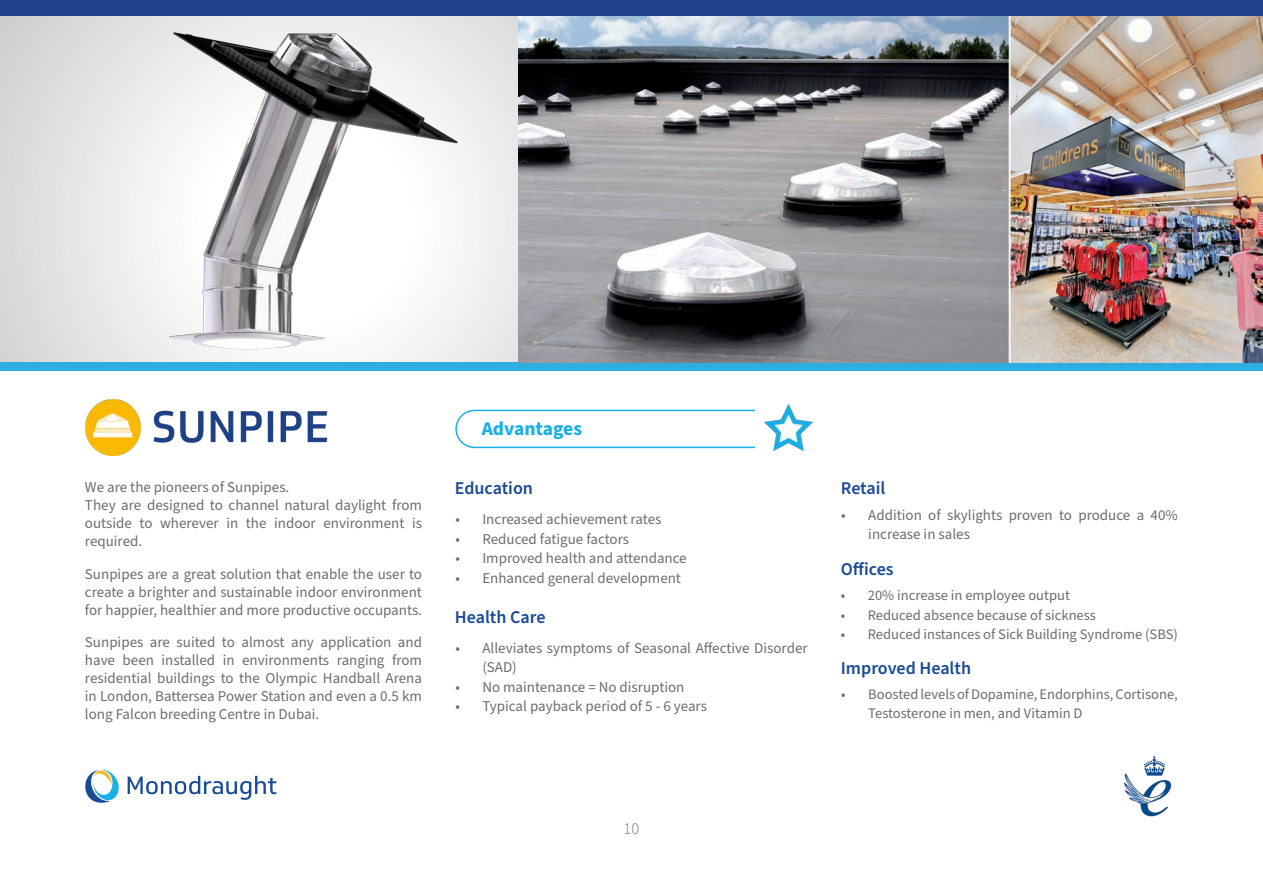
<style>
.page{position:relative;width:1263px;height:893px;background:#fff}
.page>*{position:absolute;margin:0;border:0;box-sizing:border-box;transform-origin:0 0}
.t1{font:700 19.5px "Source Sans Pro";color:#1ab0e6}
.t2{font:600 18px "Source Sans Pro";color:#1b4b94}
.t3{font:300 16.5px "Source Sans Pro";color:#6c6d70}
.t4{font:15px/18px "Source Sans Pro";color:#6c6d70;text-align:justify}
.t5{font:14.55px/19.5px "Source Sans Pro";color:#6c6d70}
</style>
<div class="page">
<div style="left:0;top:0;width:1263px;height:16px;background:#21428a"></div>
<svg style="left:85px;top:769px;width:34px;height:34px"></svg>
<svg style="left:128px;top:776px;width:149px;height:24px"></svg>
<img style="left:1124px;top:755px;width:48px;height:62px">
<img style="left:0;top:17px;width:519px;height:345px">
<img style="left:85px;top:399px;width:243px;height:56px">
<div style="left:0;top:362px;width:1263px;height:9px;background:#2eade3"></div>
<div style="left:455px;top:410px;width:343px;height:38px;border:2px solid #1ab0e6;border-radius:18px"></div>
<div style="left:755px;top:383px;width:65px;height:80px;background:#fff"></div>
<img style="left:764px;top:404px;width:48px;height:46px">
<img style="left:62px;top:17px;width:425px;height:345px">
<img style="left:519px;top:17px;width:744px;height:345px">
<p class="t4" style="left:85px;top:479px;width:206px">We are the pioneers of Sunpipes.</p>
<p class="t4" style="left:85px;top:497px;width:339px">They are designed to channel natural daylight from outside to wherever in the indoor environment is required.</p>
<p class="t4" style="left:85px;top:566px;width:339px">Sunpipes are a great solution that enable the user to create a brighter and sustainable indoor environment for happier, healthier and more productive occupants.</p>
<p class="t4" style="left:85px;top:633px;width:339px">Sunpipes are suited to almost any application and have been installed in environments ranging from residential buildings to the Olympic Handball Arena in London, Battersea Power Station and even a 0.5 km long Falcon breeding Centre in Dubai.</p>
<p class="t1" style="left:482px;top:415px;width:102px">Advantages</p>
<p class="t2" style="left:455px;top:476px;width:80px">Education</p>
<p class="t2" style="left:841px;top:476px;width:46px">Retail</p>
<p class="t4" style="left:455px;top:511px;width:208px">• Increased achievement rates</p>
<p class="t4" style="left:455px;top:530px;width:175px">• Reduced fatigue factors</p>
<p class="t4" style="left:455px;top:550px;width:233px">• Improved health and attendance</p>
<p class="t4" style="left:455px;top:569px;width:227px">• Enhanced general development</p>
<p class="t2" style="left:455px;top:605px;width:92px">Health Care</p>
<p class="t4" style="left:482px;top:639px;width:327px;line-height:19.5px;text-indent:-27px">• Alleviates symptoms of Seasonal Affective Disorder (SAD)</p>
<p class="t4" style="left:455px;top:678px;width:231px">• No maintenance = No disruption</p>
<p class="t4" style="left:455px;top:698px;width:253px">• Typical payback period of 5 - 6 years</p>
<p class="t4" style="left:868px;top:506px;width:311px;line-height:19.5px;text-indent:-27px">• Addition of skylights proven to produce a 40% increase in sales</p>
<p class="t2" style="left:841px;top:557px;width:54px">Offices</p>
<p class="t5" style="left:841px;top:586px;width:231px">• 20% increase in employee output</p>
<p class="t5" style="left:841px;top:606px;width:257px">• Reduced absence because of sickness</p>
<p class="t5" style="left:841px;top:625px;width:339px">• Reduced instances of Sick Building Syndrome (SBS)</p>
<p class="t2" style="left:841px;top:656px;width:132px">Improved Health</p>
<p class="t5" style="left:868px;top:685px;width:311px;text-indent:-27px">• Boosted levels of Dopamine, Endorphins, Cortisone,<br>Testosterone in men, and Vitamin D</p>
<p class="t3" style="left:624px;top:818px;width:17px">10</p>
</div>
